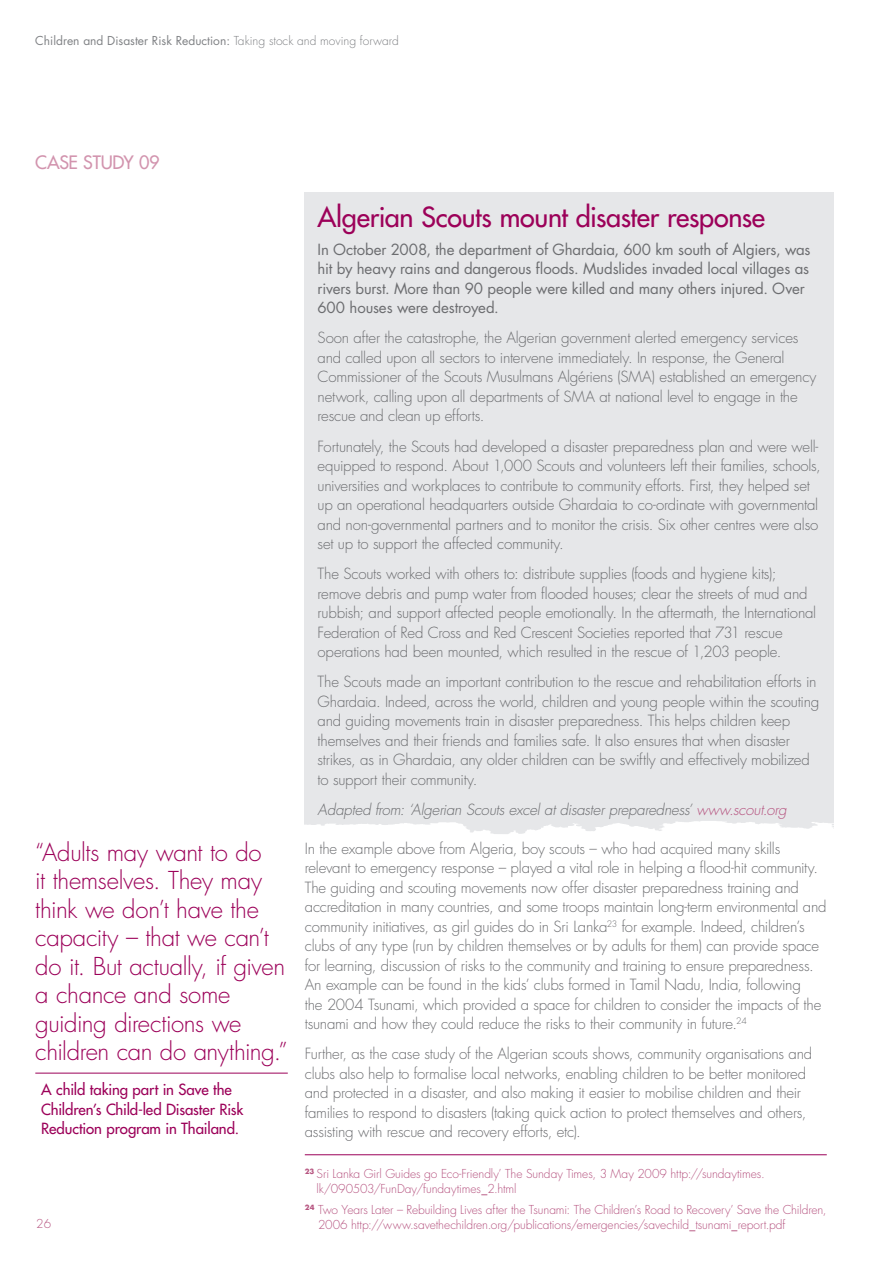
<style>
.page{position:relative;width:895px;height:1263px;background:#fff}
.page>*{position:absolute;margin:0;border:0;box-sizing:border-box;transform-origin:0 0}
.t1{font:27px "Futura";letter-spacing:-.01em;color:#9c0159}
.t2{font:300 24px/28.5px "Futura";letter-spacing:-.015em;color:#9c0159}
.t3{font:18px "Futura";letter-spacing:-.015em;color:#d294ae}
.t4{font:300 15px/19.5px "Futura";letter-spacing:-.015em;color:#6c6d70}
.t5{font:15px/19.5px "Futura";letter-spacing:-.01em;color:#6c6d70}
.t6{font:15px/19.5px "Futura";letter-spacing:-.01em;color:#9c0159}
.t7{font:italic 300 15px "Futura";letter-spacing:-.015em;color:#6c6d70}
.t8{font:300 12px/15px "Futura";letter-spacing:-.005em;color:#b65480}
.t9{font:12px "Futura";color:#808285}
.s1{font-weight:300}
.s2{color:#b65480}
</style>
<div class="page">
<div style="left:305px;top:193px;width:528px;height:737px;background:#e6e7e9"></div>
<div style="left:304px;top:821px;width:530px;height:109px;background:#fff"></div>
<hr style="left:305px;top:1154px;width:521px;height:1px;background:#9c0159">
<hr style="left:35px;top:1073px;width:253px;height:1px;background:#9c0159">
<p class="t9" style="left:35px;top:32px;width:365px">Children and Disaster Risk Reduction: <span class="s1">Taking stock and moving forward</span></p>
<p class="t3" style="left:35px;top:150px;width:126px">CASE STUDY 09</p>
<h2 class="t2" style="left:35px;top:838px;width:254px">“Adults may want to do<br>it themselves. They may think we don’t have the capacity – that we can’t do it. But actually, if given a chance and some guiding directions we children can do anything.”</h2>
<p class="t6" style="left:41px;top:1080px;width:203px">A child taking part in Save the<br>Children’s Child-led Disaster Risk<br>Reduction program in Thailand.</p>
<p class="t8" style="left:36px;top:1216px;width:16px">26</p>
<h1 class="t1" style="left:317px;top:199px;width:449px">Algerian Scouts mount disaster response</h1>
<p class="t5" style="left:317px;top:239px;width:494px">In October 2008, the department of Ghardaia, 600 km south of Algiers, was hit by heavy rains and dangerous floods. Mudslides invaded local villages as rivers burst. More than 90 people were killed and many others injured. Over 600 houses were destroyed.</p>
<p class="t4" style="left:317px;top:328px;width:500px">Soon after the catastrophe, the Algerian government alerted emergency services and called upon all sectors to intervene immediately. In response, the General Commissioner of the Scouts Musulmans Algériens (SMA) established an emergency network, calling upon all departments of SMA at national level to engage in the rescue and clean up efforts.</p>
<p class="t4" style="left:317px;top:436px;width:504px">Fortunately, the Scouts had developed a disaster preparedness plan and were well&shy;equipped to respond. About 1,000 Scouts and volunteers left their families, schools, universities and workplaces to contribute to community efforts. First, they helped set up an operational headquarters outside Ghardaia to co-ordinate with governmental and non-governmental partners and to monitor the crisis. Six other centres were also set up to support the affected community.</p>
<p class="t4" style="left:317px;top:564px;width:500px">The Scouts worked with others to: distribute supplies (foods and hygiene kits); remove debris and pump water from flooded houses; clear the streets of mud and rubbish; and support affected people emotionally. In the aftermath, the International Federation of Red Cross and Red Crescent Societies reported that 731 rescue operations had been mounted, which resulted in the rescue of 1,203 people.</p>
<p class="t4" style="left:317px;top:672px;width:503px">The Scouts made an important contribution to the rescue and rehabilitation efforts in Ghardaia. Indeed, across the world, children and young people within the scouting and guiding movements train in disaster preparedness. This helps children keep themselves and their friends and families safe. It also ensures that when disaster strikes, as in Ghardaia, any older children can be swiftly and effectively mobilized to support their community.</p>
<p class="t7" style="left:317px;top:800px;width:470px">Adapted from: ‘Algerian Scouts excel at disaster preparedness’ <span class="s2">www.scout.org</span></p>
<p class="t4" style="left:305px;top:839px;width:523px">In the example above from Algeria, boy scouts – who had acquired many skills relevant to emergency response – played a vital role in helping a flood-hit community.<br>The guiding and scouting movements now offer disaster preparedness training and accreditation in many countries, and some troops maintain long-term environmental and community initiatives, as girl guides do in Sri Lanka<sup>23</sup> for example. Indeed, children’s clubs of any type (run by children themselves or by adults for them) can provide space for learning, discussion of risks to the community and training to ensure preparedness.<br>An example can be found in the kids’ clubs formed in Tamil Nadu, India, following<br>the 2004 Tsunami, which provided a space for children to consider the impacts of the tsunami and how they could reduce the risks to their community in future.<sup>24</sup></p>
<p class="t4" style="left:305px;top:1044px;width:509px">Further, as the case study of the Algerian scouts shows, community organisations and clubs also help to formalise local networks, enabling children to be better monitored and protected in a disaster, and also making it easier to mobilise children and their families to respond to disasters (taking quick action to protect themselves and others, assisting with rescue and recovery efforts, etc).</p>
<p class="t8" style="left:316px;top:1166px;width:449px;text-indent:-12px"><sup>23</sup> Sri Lanka Girl Guides go Eco-Friendly’ The Sunday Times, 3 May 2009 http://sundaytimes. lk/090503/FunDay/fundaytimes_2.html</p>
<p class="t8" style="left:318px;top:1203px;width:510px;text-indent:-13px"><sup>24</sup> Two Years Later – Rebuilding Lives after the Tsunami: The Children’s Road to Recovery’ Save the Children,<br>2006 http://www.savethechildren.org/publications/emergencies/savechild_tsunami_report.pdf</p>
</div>
